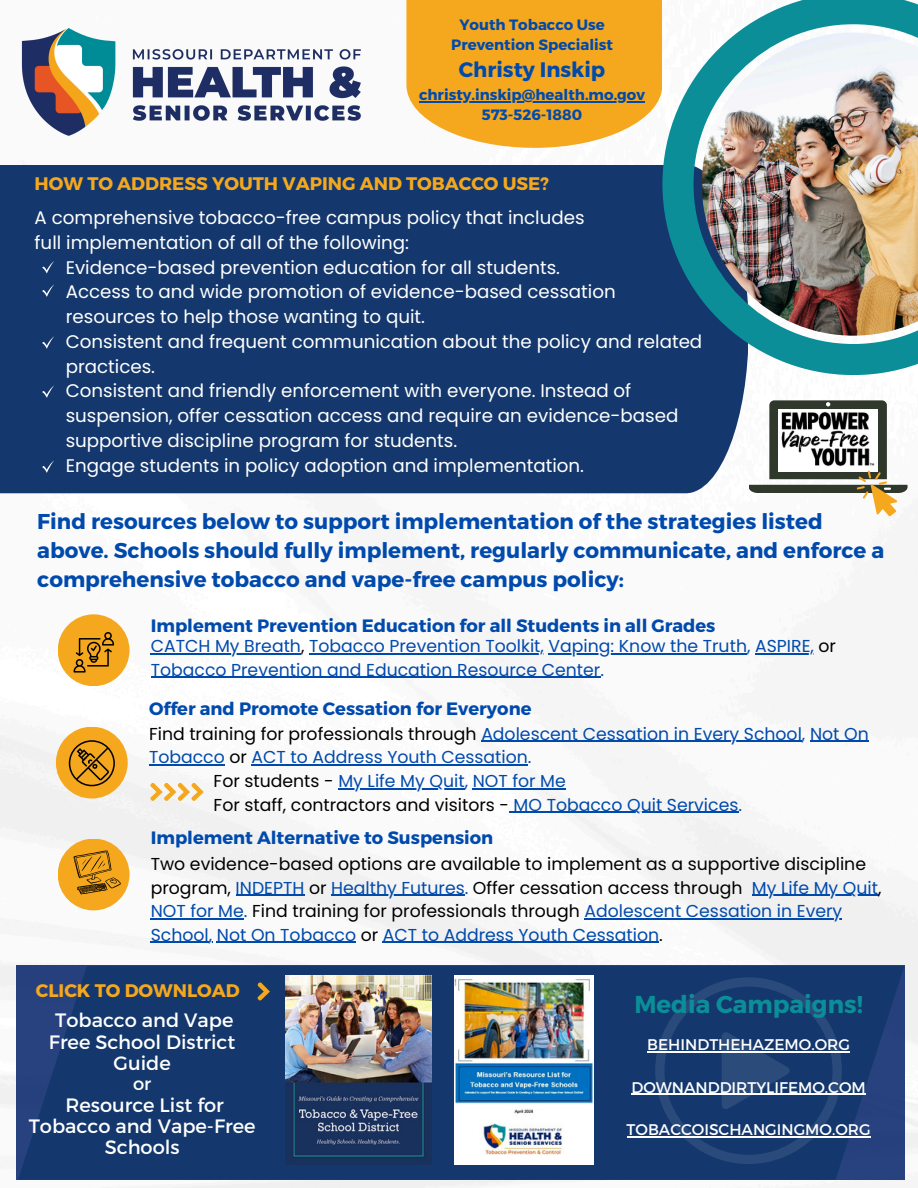
<style>
.page{position:relative;width:918px;height:1188px;background:#fff}
.page>*{position:absolute;margin:0;border:0;box-sizing:border-box;transform-origin:0 0}
.t1{font:700 24.45px "Montserrat";color:#0b8e98}
.t2{font:700 21.45px/29.2px "Montserrat";color:#004aad}
.t3{font:700 21px "Montserrat";color:#004aad}
.t4{font:19.35px/21.3px "Montserrat";color:#fff;text-align:center}
.t5{font:18.3px/24.8px "Poppins";color:#fff}
.t6{font:700 18.15px "Montserrat";color:#f5a81d}
.t7{font:700 17.85px "Montserrat";color:#004aad}
.t8{font:17.85px "Montserrat";color:#fff}
.t9{font:17.25px/23.7px "Poppins";color:#004aad}
.t10{font:17.25px/23.7px "Poppins";color:#000}
.t11{font:15.45px "Montserrat";color:#fff}
.t12{font:700 15px/20.2px "Montserrat";color:#004aad;text-align:center}
.s1{color:#000}
.s2{color:#004aad}
</style>
<div class="page">
<img style="left:0;top:493px;width:918px;height:695px">
<div style="left:0;top:165px;width:746px;height:328px;background:#14386d"></div>
<img style="left:662px;top:0;width:256px;height:375px">
<div style="left:58px;top:614px;width:72px;height:72px;background:#f5a81d;border-radius:50%"></div>
<div style="left:56px;top:727px;width:72px;height:72px;background:#f5a81d;border-radius:50%"></div>
<div style="left:58px;top:839px;width:72px;height:71px;background:#f5a81d;border-radius:50%"></div>
<div style="left:406px;top:0;width:256px;height:148px;background:#f5a81d"></div>
<img style="left:21px;top:28px;width:340px;height:108px">
<hr style="left:481px;top:741px;width:321px;height:1px;background:#004aad">
<hr style="left:810px;top:741px;width:59px;height:1px;background:#004aad">
<hr style="left:149px;top:764px;width:76px;height:2px;background:#004aad">
<hr style="left:252px;top:764px;width:276px;height:2px;background:#004aad">
<hr style="left:338px;top:788px;width:127px;height:1px;background:#004aad">
<hr style="left:473px;top:788px;width:93px;height:1px;background:#004aad">
<hr style="left:514px;top:812px;width:224px;height:1px;background:#004aad">
<svg style="left:149px;top:782px;width:55px;height:20px"></svg>
<svg style="left:69px;top:740px;width:46px;height:46px"></svg>
<svg style="left:74px;top:632px;width:40px;height:41px"></svg>
<svg style="left:74px;top:851px;width:47px;height:43px"></svg>
<div style="left:28px;top:260px;width:35px;height:213px;background:#14386d"></div>
<svg style="left:42px;top:261px;width:12px;height:12px"></svg>
<svg style="left:42px;top:284px;width:12px;height:13px"></svg>
<svg style="left:42px;top:336px;width:12px;height:13px"></svg>
<svg style="left:42px;top:385px;width:12px;height:13px"></svg>
<svg style="left:42px;top:460px;width:12px;height:13px"></svg>
<svg style="left:18px;top:966px;width:886px;height:214px;background:#173a70"></svg>
<svg style="left:655px;top:977px;width:187px;height:187px;background:#1c3f72"></svg>
<svg style="left:749px;top:400px;width:159px;height:119px"></svg>
<img style="left:455px;top:975px;width:138px;height:189px">
<img style="left:285px;top:975px;width:147px;height:189px">
<svg style="left:256px;top:981px;width:14px;height:20px"></svg>
<hr style="left:151px;top:653px;width:150px;height:1px;background:#004aad">
<hr style="left:309px;top:653px;width:235px;height:1px;background:#004aad">
<hr style="left:549px;top:653px;width:198px;height:1px;background:#004aad">
<hr style="left:755px;top:653px;width:59px;height:1px;background:#004aad">
<hr style="left:151px;top:677px;width:449px;height:1px;background:#004aad">
<hr style="left:647px;top:1051px;width:203px;height:1px;background:#fff">
<hr style="left:631px;top:1094px;width:235px;height:1px;background:#fff">
<hr style="left:627px;top:1137px;width:244px;height:1px;background:#fff">
<hr style="left:236px;top:895px;width:68px;height:1px;background:#004aad">
<hr style="left:331px;top:895px;width:134px;height:1px;background:#004aad">
<hr style="left:752px;top:895px;width:126px;height:1px;background:#004aad">
<hr style="left:151px;top:918px;width:93px;height:1px;background:#004aad">
<hr style="left:584px;top:918px;width:258px;height:1px;background:#004aad">
<hr style="left:151px;top:942px;width:58px;height:1px;background:#004aad">
<hr style="left:217px;top:942px;width:139px;height:1px;background:#004aad">
<hr style="left:383px;top:942px;width:276px;height:1px;background:#004aad">
<hr style="left:419px;top:101px;width:226px;height:1px;background:#004aad">
<h5 class="t12" style="left:451px;top:14px;width:163px">Youth Tobacco Use<br>Prevention Specialist</h5>
<h6 class="t3" style="left:459px;top:56px;width:148px">Christy Inskip</h6>
<h4 class="t12" style="left:419px;top:84px;width:227px">christy.inskip@health.mo.gov</h4>
<p class="t12" style="left:482px;top:104px;width:102px">573-526-1880</p>
<p class="t6" style="left:35px;top:171px;width:516px">HOW TO ADDRESS YOUTH VAPING AND TOBACCO USE?</p>
<h4 class="t5" style="left:35px;top:205px;width:552px">A comprehensive tobacco-free campus policy that includes full implementation of all of the following:</h4>
<h6 class="t5" style="left:66px;top:255px;width:496px">Evidence-based prevention education for all students.</h6>
<p class="t5" style="left:66px;top:280px;width:552px">Access to and wide promotion of evidence-based cessation</p>
<p class="t5" style="left:66px;top:304px;width:361px">resources to help those wanting to quit.</p>
<p class="t5" style="left:66px;top:329px;width:638px">Consistent and frequent communication about the policy and related practices.</p>
<p class="t5" style="left:66px;top:379px;width:614px">Consistent and friendly enforcement with everyone. Instead of suspension, offer cessation access and require an evidence-based supportive discipline program for students.</p>
<p class="t5" style="left:66px;top:453px;width:520px">Engage students in policy adoption and implementation.</p>
<h5 class="t2" style="left:37px;top:505px;width:848px">Find resources below to support implementation of the strategies listed above. Schools should fully implement, regularly communicate, and enforce a comprehensive tobacco and vape-free campus policy:</h5>
<p class="t7" style="left:151px;top:614px;width:566px">Implement Prevention Education for all Students in all Grades</p>
<p class="t9" style="left:151px;top:634px;width:687px">CATCH My Breath<span class="s1">,</span> Tobacco Prevention Toolkit, Vaping: Know the Truth, ASPIRE, <span class="s1">or</span></p>
<p class="t9" style="left:151px;top:658px;width:455px">Tobacco Prevention and Education Resource Center.</p>
<h6 class="t7" style="left:149px;top:697px;width:384px">Offer and Promote Cessation for Everyone</h6>
<p class="t9" style="left:149px;top:722px;width:721px"><span class="s1">Find training for professionals through</span> Adolescent Cessation in Every School, Not On</p>
<p class="t9" style="left:214px;top:745px;width:354px;text-indent:-65px">Tobacco <span class="s1">or</span> ACT to Address Youth Cessation.<br><span class="s1">For students -</span> My Life My Quit, NOT for Me</p>
<p class="t10" style="left:214px;top:793px;width:530px">For staff, contractors and visitors - <span class="s2">MO Tobacco Quit Services.</span></p>
<p class="t7" style="left:151px;top:826px;width:344px">Implement Alternative to Suspension</p>
<p class="t10" style="left:151px;top:852px;width:717px">Two evidence-based options are available to implement as a supportive discipline program, <span class="s2">INDEPTH</span> or <span class="s2">Healthy Futures.</span> Offer cessation access through</p>
<p class="t9" style="left:151px;top:876px;width:732px;text-indent:601px">My Life My Quit<span class="s1">,<br></span>NOT for Me. <span class="s1">Find training for professionals through</span> Adolescent Cessation in Every</p>
<p class="t9" style="left:151px;top:923px;width:514px">School, Not On Tobacco <span class="s1">or</span> ACT to Address Youth Cessation<span class="s1">.</span></p>
<p class="t6" style="left:36px;top:979px;width:205px">CLICK TO DOWNLOAD</p>
<h3 class="t4" style="left:49px;top:1009px;width:188px">Tobacco and Vape<br>Free School District<br>Guide</h3>
<h3 class="t8" style="left:133px;top:1072px;width:20px">or</h3>
<h3 class="t4" style="left:29px;top:1093px;width:228px">Resource List for<br>Tobacco and Vape-Free<br>Schools</h3>
<p class="t1" style="left:634px;top:989px;width:230px">Media Campaigns!</p>
<h5 class="t11" style="left:647px;top:1034px;width:204px">BEHINDTHEHAZEMO.ORG</h5>
<h6 class="t11" style="left:631px;top:1077px;width:236px">DOWNANDDIRTYLIFEMO.COM</h6>
<p class="t11" style="left:627px;top:1120px;width:245px">TOBACCOISCHANGINGMO.ORG</p>
</div>
